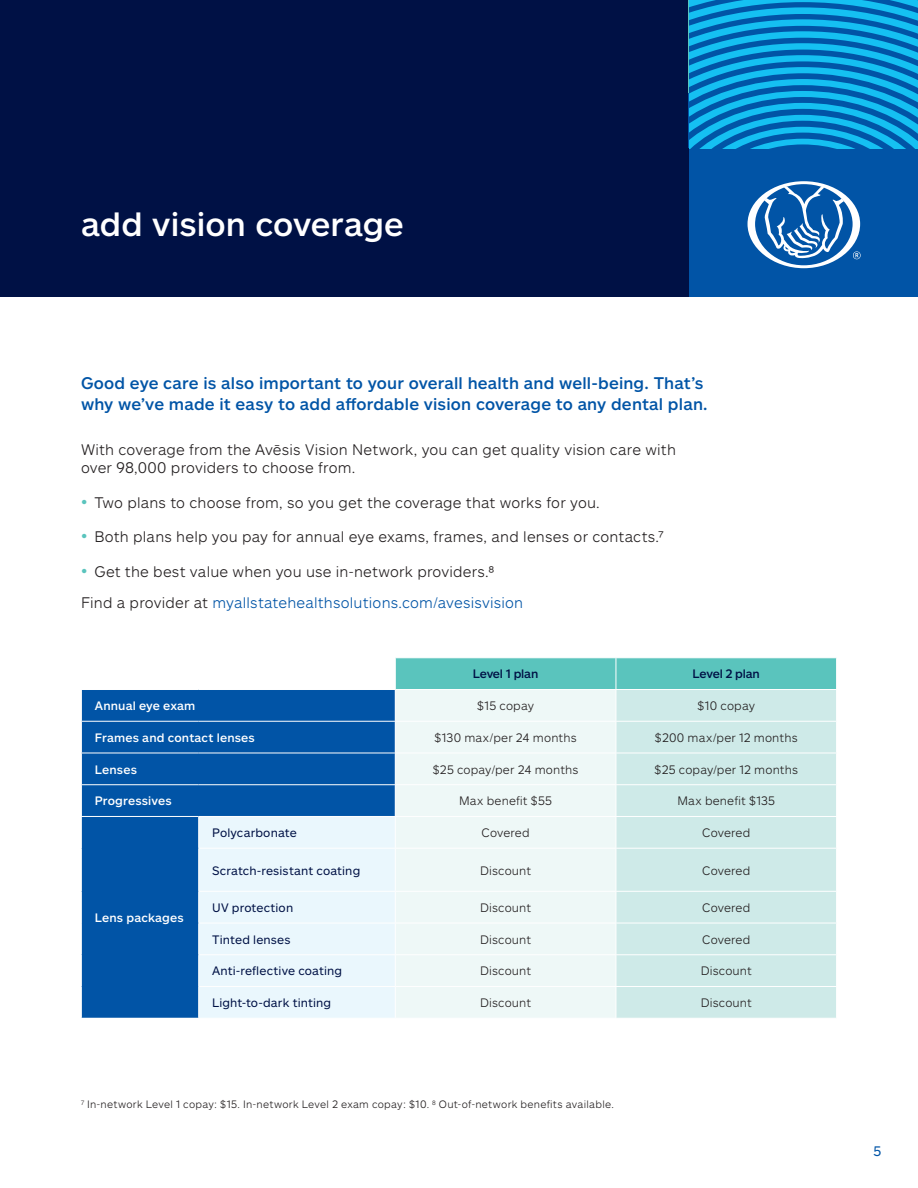
<style>
.page{position:relative;width:918px;height:1188px;background:#fff}
.page>*{position:absolute;margin:0;border:0;box-sizing:border-box;transform-origin:0 0}
.t1{font:500 33px "Allstate Sans";color:#fff}
.t2{font:500 16.5px/21px "Allstate Sans";letter-spacing:.01em;color:#0154a6}
.t3{font:300 15px/18px "Allstate Sans";letter-spacing:.015em;color:#231f20}
.t4{font:300 15px "Allstate Sans";letter-spacing:.015em;color:#0154a6}
.t5{font:13.5px "Allstate Sans";color:#0154a6}
.t6{font:300 12px "Allstate Sans";letter-spacing:.015em;color:#231f20}
.t7{font:12px "Allstate Sans";letter-spacing:.01em;color:#001145}
.t8{font:500 12px "Allstate Sans";letter-spacing:.015em;color:#fff}
.t9{font:500 12px "Allstate Sans";letter-spacing:-.01em;color:#001145}
.t10{font:300 10.5px "Allstate Sans";letter-spacing:.03em;color:#231f20}
.s1{font-size:18px;color:#5ac4bd}
.s2{color:#231f20}
</style>
<div class="page">
<div style="left:0;top:0;width:688px;height:148px;background:#001145"></div>
<div style="left:0;top:148px;width:918px;height:149px;background:#001145"></div>
<div style="left:689px;top:146px;width:229px;height:151px;background:#0154a6"></div>
<svg style="left:748px;top:181px;width:113px;height:87px"></svg>
<svg style="left:689px;top:0;width:229px;height:148px;background:#0b8dce"></svg>
<svg style="left:82px;top:658px;width:754px;height:360px;background:#a7cbde"></svg>
<hr style="left:395px;top:658px;width:1px;height:31px;background:#fff">
<hr style="left:616px;top:658px;width:1px;height:31px;background:#fff">
<hr style="left:81px;top:689px;width:118px;height:1px;background:#fff">
<hr style="left:199px;top:689px;width:196px;height:1px;background:#fff">
<hr style="left:395px;top:689px;width:221px;height:1px;background:#fff">
<hr style="left:395px;top:690px;width:1px;height:31px;background:#fff">
<hr style="left:616px;top:689px;width:221px;height:1px;background:#fff">
<hr style="left:616px;top:690px;width:1px;height:31px;background:#fff">
<hr style="left:81px;top:721px;width:118px;height:1px;background:#fff">
<hr style="left:199px;top:721px;width:196px;height:1px;background:#fff">
<hr style="left:395px;top:721px;width:221px;height:1px;background:#fff">
<hr style="left:395px;top:722px;width:1px;height:31px;background:#fff">
<hr style="left:616px;top:721px;width:221px;height:1px;background:#fff">
<hr style="left:616px;top:722px;width:1px;height:31px;background:#fff">
<hr style="left:81px;top:753px;width:118px;height:1px;background:#fff">
<hr style="left:199px;top:753px;width:196px;height:1px;background:#fff">
<hr style="left:395px;top:753px;width:221px;height:1px;background:#fff">
<hr style="left:395px;top:753px;width:1px;height:31px;background:#fff">
<hr style="left:616px;top:753px;width:221px;height:1px;background:#fff">
<hr style="left:616px;top:753px;width:1px;height:31px;background:#fff">
<hr style="left:81px;top:784px;width:118px;height:1px;background:#fff">
<hr style="left:199px;top:784px;width:196px;height:1px;background:#fff">
<hr style="left:395px;top:784px;width:221px;height:1px;background:#fff">
<hr style="left:395px;top:785px;width:1px;height:31px;background:#fff">
<hr style="left:616px;top:784px;width:221px;height:1px;background:#fff">
<hr style="left:616px;top:785px;width:1px;height:31px;background:#fff">
<hr style="left:81px;top:816px;width:118px;height:1px;background:#fff">
<hr style="left:199px;top:816px;width:196px;height:1px;background:#fff">
<hr style="left:198px;top:817px;width:1px;height:31px;background:#fff">
<hr style="left:395px;top:816px;width:221px;height:1px;background:#fff">
<hr style="left:395px;top:817px;width:1px;height:31px;background:#fff">
<hr style="left:616px;top:816px;width:221px;height:1px;background:#fff">
<hr style="left:616px;top:817px;width:1px;height:31px;background:#fff">
<hr style="left:198px;top:848px;width:197px;height:1px;background:#fff">
<hr style="left:198px;top:849px;width:1px;height:42px;background:#fff">
<hr style="left:395px;top:848px;width:221px;height:1px;background:#fff">
<hr style="left:395px;top:849px;width:1px;height:42px;background:#fff">
<hr style="left:616px;top:848px;width:221px;height:1px;background:#fff">
<hr style="left:616px;top:849px;width:1px;height:42px;background:#fff">
<hr style="left:198px;top:891px;width:197px;height:1px;background:#fff">
<hr style="left:198px;top:892px;width:1px;height:31px;background:#fff">
<hr style="left:395px;top:891px;width:221px;height:1px;background:#fff">
<hr style="left:395px;top:892px;width:1px;height:31px;background:#fff">
<hr style="left:616px;top:891px;width:221px;height:1px;background:#fff">
<hr style="left:616px;top:892px;width:1px;height:31px;background:#fff">
<hr style="left:198px;top:923px;width:197px;height:1px;background:#fff">
<hr style="left:198px;top:923px;width:1px;height:31px;background:#fff">
<hr style="left:395px;top:923px;width:221px;height:1px;background:#fff">
<hr style="left:395px;top:923px;width:1px;height:31px;background:#fff">
<hr style="left:616px;top:923px;width:221px;height:1px;background:#fff">
<hr style="left:616px;top:923px;width:1px;height:31px;background:#fff">
<hr style="left:198px;top:954px;width:197px;height:1px;background:#fff">
<hr style="left:198px;top:955px;width:1px;height:31px;background:#fff">
<hr style="left:395px;top:954px;width:221px;height:1px;background:#fff">
<hr style="left:395px;top:955px;width:1px;height:31px;background:#fff">
<hr style="left:616px;top:954px;width:221px;height:1px;background:#fff">
<hr style="left:616px;top:955px;width:1px;height:31px;background:#fff">
<hr style="left:198px;top:986px;width:197px;height:1px;background:#fff">
<hr style="left:198px;top:987px;width:1px;height:31px;background:#fff">
<hr style="left:395px;top:986px;width:221px;height:1px;background:#fff">
<hr style="left:395px;top:987px;width:1px;height:31px;background:#fff">
<hr style="left:616px;top:986px;width:221px;height:1px;background:#fff">
<hr style="left:616px;top:987px;width:1px;height:31px;background:#fff">
<p class="t1" style="left:81px;top:203px;width:324px">add vision coverage</p>
<p class="t2" style="left:81px;top:372px;width:628px">Good eye care is also important to your overall health and well-being. That’s why we’ve made it easy to add affordable vision coverage to any dental plan.</p>
<p class="t3" style="left:81px;top:440px;width:597px">With coverage from the Avēsis Vision Network, you can get quality vision care with over 98,000 providers to choose from.</p>
<p class="t3" style="left:81px;top:493px;width:520px"><span class="s1">•</span> Two plans to choose from, so you get the coverage that works for you.</p>
<p class="t3" style="left:81px;top:527px;width:584px"><span class="s1">•</span> Both plans help you pay for annual eye exams, frames, and lenses or contacts.7</p>
<p class="t3" style="left:81px;top:562px;width:415px"><span class="s1">•</span> Get the best value when you use in-network providers.8</p>
<p class="t4" style="left:81px;top:593px;width:444px"><span class="s2">Find a provider at</span> myallstatehealthsolutions.com/avesisvision</p>
<p class="t9" style="left:473px;top:666px;width:67px">Level 1 plan</p>
<p class="t9" style="left:693px;top:666px;width:69px">Level 2 plan</p>
<p class="t8" style="left:95px;top:698px;width:102px">Annual eye exam</p>
<p class="t6" style="left:477px;top:698px;width:58px">$15 copay</p>
<p class="t6" style="left:698px;top:698px;width:59px">$10 copay</p>
<p class="t8" style="left:95px;top:730px;width:162px">Frames and contact lenses</p>
<p class="t6" style="left:434px;top:730px;width:144px">$130 max/per 24 months</p>
<p class="t6" style="left:655px;top:730px;width:144px">$200 max/per 12 months</p>
<p class="t8" style="left:95px;top:762px;width:44px">Lenses</p>
<p class="t6" style="left:433px;top:762px;width:147px">$25 copay/per 24 months</p>
<p class="t6" style="left:655px;top:762px;width:145px">$25 copay/per 12 months</p>
<p class="t8" style="left:95px;top:793px;width:78px">Progressives</p>
<p class="t6" style="left:459px;top:793px;width:94px">Max benefit $55</p>
<p class="t6" style="left:677px;top:793px;width:99px">Max benefit $135</p>
<p class="t8" style="left:95px;top:910px;width:90px">Lens packages</p>
<p class="t7" style="left:212px;top:825px;width:86px">Polycarbonate</p>
<p class="t6" style="left:482px;top:825px;width:50px">Covered</p>
<p class="t6" style="left:702px;top:825px;width:50px">Covered</p>
<p class="t7" style="left:212px;top:863px;width:150px">Scratch-resistant coating</p>
<p class="t6" style="left:480px;top:863px;width:53px">Discount</p>
<p class="t6" style="left:702px;top:863px;width:50px">Covered</p>
<p class="t7" style="left:212px;top:900px;width:83px">UV protection</p>
<p class="t6" style="left:480px;top:900px;width:53px">Discount</p>
<p class="t6" style="left:702px;top:900px;width:50px">Covered</p>
<p class="t7" style="left:212px;top:932px;width:80px">Tinted lenses</p>
<p class="t6" style="left:480px;top:932px;width:53px">Discount</p>
<p class="t6" style="left:702px;top:932px;width:50px">Covered</p>
<p class="t7" style="left:212px;top:964px;width:131px">Anti-reflective coating</p>
<p class="t6" style="left:480px;top:963px;width:53px">Discount</p>
<p class="t6" style="left:701px;top:963px;width:53px">Discount</p>
<p class="t7" style="left:212px;top:995px;width:120px">Light-to-dark tinting</p>
<p class="t6" style="left:480px;top:995px;width:53px">Discount</p>
<p class="t6" style="left:701px;top:995px;width:53px">Discount</p>
<p class="t10" style="left:81px;top:1098px;width:535px"><sup>7</sup> In-network Level 1 copay: $15. In-network Level 2 exam copay: $10. <sup>8</sup> Out-of-network benefits available.</p>
<p class="t5" style="left:874px;top:1142px;width:9px">5</p>
</div>
